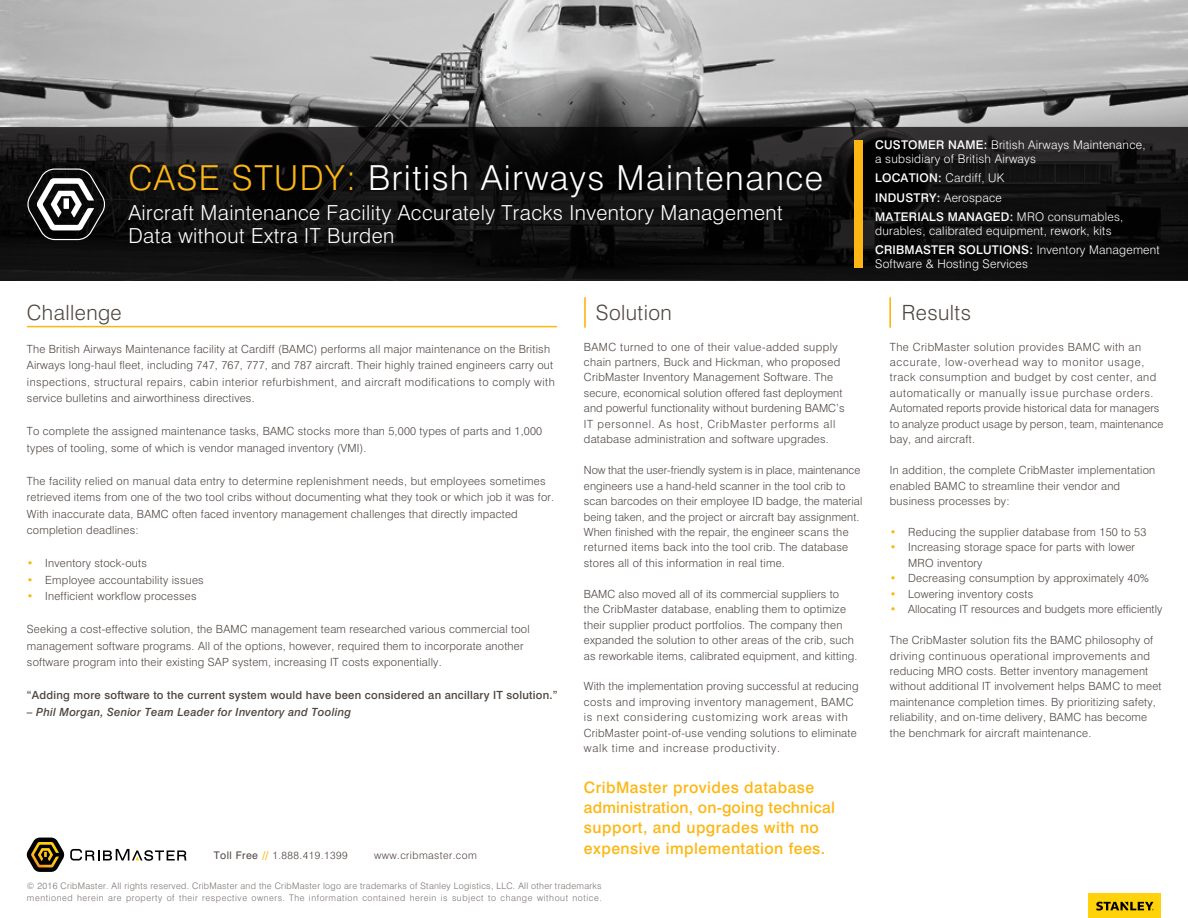
<style>
.page{position:relative;width:1188px;height:918px;background:#fff}
.page>*{position:absolute;margin:0;border:0;box-sizing:border-box;transform-origin:0 0}
.t1{font:300 34.5px "Swiss 721 BT";letter-spacing:.045em;color:#fff}
.t2{font:300 21px "Swiss 721 BT";letter-spacing:.02em;color:#4e4540}
.t3{font:300 20.7px/23.5px "Swiss 721 BT";letter-spacing:.02em;color:#fff}
.t4{font:500 15.75px/20.2px "Swiss 721 BT";letter-spacing:.03em;color:#fdb714}
.t5{font:300 12px/13.5px "Swiss 721 BT";letter-spacing:.02em;color:#fff}
.t6{font:500 12px/19.5px "Swiss 721 BT";letter-spacing:.02em;color:#fff}
.t7{font:300 11.25px/15.5px "Swiss 721 BT";letter-spacing:.02em;color:#4e4540}
.t8{font:300 11.25px/15.5px "Swiss 721 BT";letter-spacing:.04em;color:#4e4540}
.t9{font:500 11.25px "Swiss 721 BT";letter-spacing:.02em;color:#4e4540}
.t10{font:italic 500 11.25px "Swiss 721 BT";letter-spacing:.02em;color:#4e4540}
.t11{font:300 10.5px "Swiss 721 BT";letter-spacing:.04em;color:#4e4540}
.t12{font:300 9px/11.2px "Swiss 721 BT";letter-spacing:.035em;color:#79716d}
.s1{color:#fdb714}
.s2{font-style:normal}
.s3{font-weight:400}
.s4{font-weight:800;color:#fdb714}
.s5{font-weight:500}
.s6{font-weight:300}
</style>
<div class="page">
<hr style="left:27px;top:326px;width:530px;height:1px;background:#fdb714">
<hr style="left:584px;top:297px;width:2px;height:31px;background:#fdb714">
<hr style="left:889px;top:297px;width:2px;height:31px;background:#fdb714">
<img style="left:0;top:0;width:1188px;height:127px">
<svg style="left:0;top:127px;width:1188px;height:154px;background:#111"></svg>
<div style="left:854px;top:140px;width:9px;height:128px;background:#fdb714"></div>
<svg style="left:27px;top:169px;width:79px;height:71px"></svg>
<div style="left:1089px;top:894px;width:72px;height:24px;background:#ffd20a"></div>
<svg style="left:1096px;top:902px;width:58px;height:9px"></svg>
<svg style="left:26px;top:838px;width:38px;height:34px"></svg>
<svg style="left:70px;top:849px;width:117px;height:12px"></svg>
<h1 class="t1" style="left:128px;top:157px;width:696px"><span class="s1">CASE STUDY:</span> British Airways Maintenance</h1>
<h3 class="t3" style="left:128px;top:200px;width:656px">Aircraft Maintenance Facility Accurately Tracks Inventory Management<br>Data without Extra IT Burden</h3>
<h2 class="t2" style="left:27px;top:299px;width:96px">Challenge</h2>
<p class="t7" style="left:27px;top:340px;width:529px;line-height:16.5px">The British Airways Maintenance facility at Cardiff (BAMC) performs all major maintenance on the British Airways long-haul fleet, including 747, 767, 777, and 787 aircraft. Their highly trained engineers carry out inspections, structural repairs, cabin interior refurbishment, and aircraft modifications to comply with service bulletins and airworthiness directives.</p>
<p class="t7" style="left:27px;top:423px;width:517px;line-height:16.5px">To complete the assigned maintenance tasks, BAMC stocks more than 5,000 types of parts and 1,000 types of tooling, some of which is vendor managed inventory (VMI).</p>
<p class="t7" style="left:27px;top:472px;width:529px;line-height:16.5px">The facility relied on manual data entry to determine replenishment needs, but employees sometimes retrieved items from one of the two tool cribs without documenting what they took or which job it was for.<br>With inaccurate data, BAMC often faced inventory management challenges that directly impacted completion deadlines:</p>
<p class="t7" style="left:27px;top:555px;width:122px"><span class="s1">•</span> Inventory stock-outs</p>
<p class="t7" style="left:27px;top:572px;width:178px"><span class="s1">•</span> Employee accountability issues</p>
<p class="t7" style="left:27px;top:588px;width:171px"><span class="s1">•</span> Inefficient workflow processes</p>
<p class="t7" style="left:27px;top:621px;width:504px;line-height:16.5px">Seeking a cost-effective solution, the BAMC management team researched various commercial tool management software programs. All of the options, however, required them to incorporate another software program into their existing SAP system, increasing IT costs exponentially.</p>
<p class="t9" style="left:27px;top:688px;width:532px">“Adding more software to the current system would have been considered an ancillary IT solution.”</p>
<p class="t10" style="left:27px;top:705px;width:326px"><span class="s2">–</span> Phil Morgan, Senior Team Leader for Inventory and Tooling</p>
<p class="t11" style="left:214px;top:848px;width:135px"><span class="s3">Toll Free</span> <span class="s4">//</span> 1.888.419.1399</p>
<p class="t11" style="left:374px;top:848px;width:104px">www.cribmaster.com</p>
<h2 class="t2" style="left:596px;top:299px;width:77px">Solution</h2>
<p class="t7" style="left:584px;top:339px;width:262px">BAMC turned to one of their value-added supply chain partners, Buck and Hickman, who proposed CribMaster Inventory Management Software. The secure, economical solution offered fast deployment and powerful functionality without burdening BAMC’s IT personnel. As host, CribMaster performs all database administration and software upgrades.</p>
<p class="t7" style="left:584px;top:462px;width:280px">Now that the user-friendly system is in place, maintenance engineers use a hand-held scanner in the tool crib to scan barcodes on their employee ID badge, the material being taken, and the project or aircraft bay assignment.<br>When finished with the repair, the engineer scans the returned items back into the tool crib. The database stores all of this information in real time.</p>
<p class="t7" style="left:584px;top:586px;width:275px">BAMC also moved all of its commercial suppliers to<br>the CribMaster database, enabling them to optimize their supplier product portfolios. The company then expanded the solution to other areas of the crib, such as reworkable items, calibrated equipment, and kitting.</p>
<p class="t8" style="left:584px;top:679px;width:276px">With the implementation proving successful at reducing costs and improving inventory management, BAMC is next considering customizing work areas with CribMaster point-of-use vending solutions to eliminate walk time and increase productivity.</p>
<h3 class="t4" style="left:584px;top:777px;width:253px">CribMaster provides database administration, on-going technical support, and upgrades with no expensive implementation fees.</h3>
<p class="t12" style="left:27px;top:880px;width:576px">© 2016 CribMaster. All rights reserved. CribMaster and the CribMaster logo are trademarks of Stanley Logistics, LLC. All other trademarks mentioned herein are property of their respective owners. The information contained herein is subject to change without notice.</p>
<p class="t5" style="left:875px;top:138px;width:272px"><span class="s5">CUSTOMER NAME:</span> British Airways Maintenance, a subsidiary of British Airways</p>
<p class="t6" style="left:875px;top:168px;width:250px">LOCATION: <span class="s6">Cardiff, UK<br></span>INDUSTRY: <span class="s6">Aerospace<br></span>MATERIALS MANAGED: <span class="s6">MRO consumables,</span></p>
<p class="t5" style="left:875px;top:220px;width:286px;line-height:19.5px">durables, calibrated equipment, rework, kits<br><span class="s5">CRIBMASTER SOLUTIONS:</span> Inventory Management</p>
<p class="t5" style="left:875px;top:256px;width:154px">Software &amp; Hosting Services</p>
<h2 class="t2" style="left:902px;top:299px;width:71px">Results</h2>
<p class="t8" style="left:890px;top:339px;width:275px">The CribMaster solution provides BAMC with an accurate, low-overhead way to monitor usage, track consumption and budget by cost center, and automatically or manually issue purchase orders.<br>Automated reports provide historical data for managers to analyze product usage by person, team, maintenance bay, and aircraft.</p>
<p class="t7" style="left:890px;top:462px;width:267px">In addition, the complete CribMaster implementation enabled BAMC to streamline their vendor and business processes by:</p>
<p class="t7" style="left:890px;top:524px;width:258px"><span class="s1">•</span> Reducing the supplier database from 150 to 53</p>
<p class="t7" style="left:908px;top:540px;width:228px;text-indent:-18px"><span class="s1">•</span> Increasing storage space for parts with lower<br>MRO inventory</p>
<p class="t7" style="left:890px;top:570px;width:261px"><span class="s1">•</span> Decreasing consumption by approximately 40%</p>
<p class="t7" style="left:890px;top:586px;width:145px"><span class="s1">•</span> Lowering inventory costs</p>
<p class="t7" style="left:890px;top:601px;width:274px"><span class="s1">•</span> Allocating IT resources and budgets more efficiently</p>
<p class="t7" style="left:890px;top:632px;width:273px">The CribMaster solution fits the BAMC philosophy of driving continuous operational improvements and reducing MRO costs. Better inventory management without additional IT involvement helps BAMC to meet maintenance completion times. By prioritizing safety, reliability, and on-time delivery, BAMC has become the benchmark for aircraft maintenance.</p>
</div>
